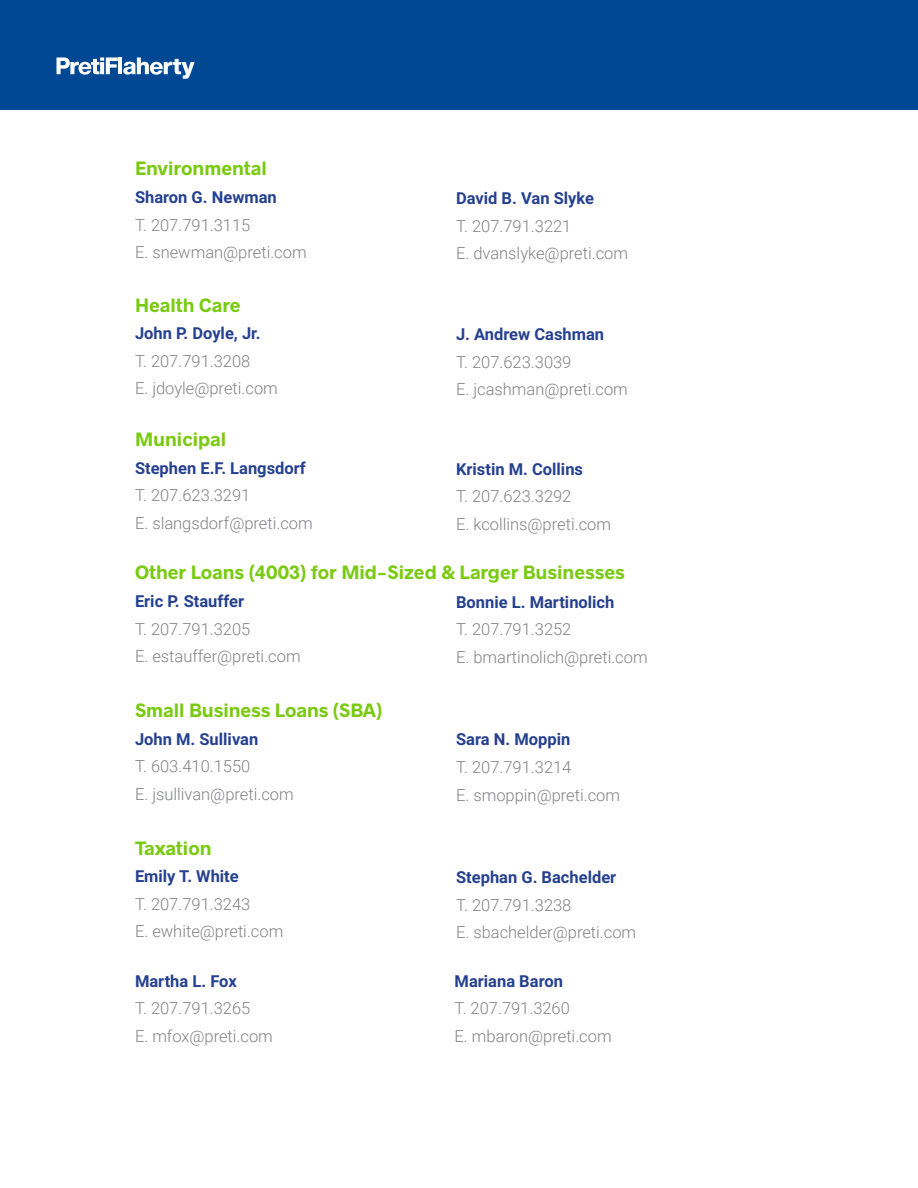
<style>
.page{position:relative;width:918px;height:1188px;background:#fff}
.page>*{position:absolute;margin:0;border:0;box-sizing:border-box;transform-origin:0 0}
.t1{font:700 19.5px "Radnika";color:#7aca11}
.t2{font:300 16.5px/27.6px "Roboto";color:#818285}
.t3{font:700 16.5px "Roboto";color:#25408f}
</style>
<div class="page">
<div style="left:0;top:0;width:918px;height:109px;background:#004794"></div>
<svg style="left:57px;top:57px;width:138px;height:22px"></svg>
<p class="t1" style="left:135px;top:155px;width:133px">Environmental</p>
<p class="t3" style="left:135px;top:186px;width:143px">Sharon G. Newman</p>
<p class="t2" style="left:135px;top:210px;width:173px">T. 207.791.3115<br>E. snewman@preti.com</p>
<p class="t1" style="left:135px;top:291px;width:107px">Health Care</p>
<p class="t3" style="left:135px;top:322px;width:127px">John P. Doyle, Jr.</p>
<p class="t2" style="left:135px;top:346px;width:144px">T. 207.791.3208<br>E. jdoyle@preti.com</p>
<p class="t3" style="left:456px;top:187px;width:139px">David B. Van Slyke</p>
<p class="t2" style="left:456px;top:211px;width:173px">T. 207.791.3221<br>E. dvanslyke@preti.com</p>
<p class="t3" style="left:456px;top:323px;width:150px">J. Andrew Cashman</p>
<p class="t2" style="left:456px;top:347px;width:173px">T. 207.623.3039<br>E. jcashman@preti.com</p>
<p class="t1" style="left:135px;top:426px;width:93px">Municipal</p>
<p class="t3" style="left:135px;top:456px;width:172px">Stephen E.F. Langsdorf</p>
<p class="t2" style="left:135px;top:481px;width:179px">T. 207.623.3291<br>E. slangsdorf@preti.com</p>
<p class="t3" style="left:456px;top:457px;width:128px">Kristin M. Collins</p>
<p class="t2" style="left:456px;top:482px;width:156px">T. 207.623.3292<br>E. kcollins@preti.com</p>
<p class="t1" style="left:135px;top:559px;width:492px">Other Loans (4003) for Mid-Sized &amp; Larger Businesses</p>
<p class="t3" style="left:135px;top:589px;width:111px">Eric P. Stauffer</p>
<p class="t2" style="left:135px;top:614px;width:167px">T. 207.791.3205<br>E. estauffer@preti.com</p>
<p class="t3" style="left:456px;top:590px;width:160px">Bonnie L. Martinolich</p>
<p class="t2" style="left:456px;top:615px;width:193px">T. 207.791.3252<br>E. bmartinolich@preti.com</p>
<p class="t1" style="left:135px;top:697px;width:249px">Small Business Loans (SBA)</p>
<p class="t3" style="left:135px;top:727px;width:125px">John M. Sullivan</p>
<p class="t2" style="left:135px;top:752px;width:160px">T. 603.410.1550<br>E. jsullivan@preti.com</p>
<p class="t1" style="left:135px;top:834px;width:78px">Taxation</p>
<p class="t3" style="left:135px;top:865px;width:105px">Emily T. White</p>
<p class="t2" style="left:135px;top:890px;width:150px">T. 207.791.3243<br>E. ewhite@preti.com</p>
<p class="t3" style="left:135px;top:969px;width:103px">Martha L. Fox</p>
<p class="t2" style="left:135px;top:994px;width:139px">T. 207.791.3265<br>E. mfox@preti.com</p>
<p class="t3" style="left:456px;top:728px;width:116px">Sara N. Moppin</p>
<p class="t2" style="left:456px;top:753px;width:166px">T. 207.791.3214<br>E. smoppin@preti.com</p>
<p class="t3" style="left:456px;top:866px;width:162px">Stephan G. Bachelder</p>
<p class="t2" style="left:456px;top:890px;width:182px">T. 207.791.3238<br>E. sbachelder@preti.com</p>
<p class="t3" style="left:455px;top:969px;width:110px">Mariana Baron</p>
<p class="t2" style="left:455px;top:994px;width:159px">T. 207.791.3260<br>E. mbaron@preti.com</p>
</div>
